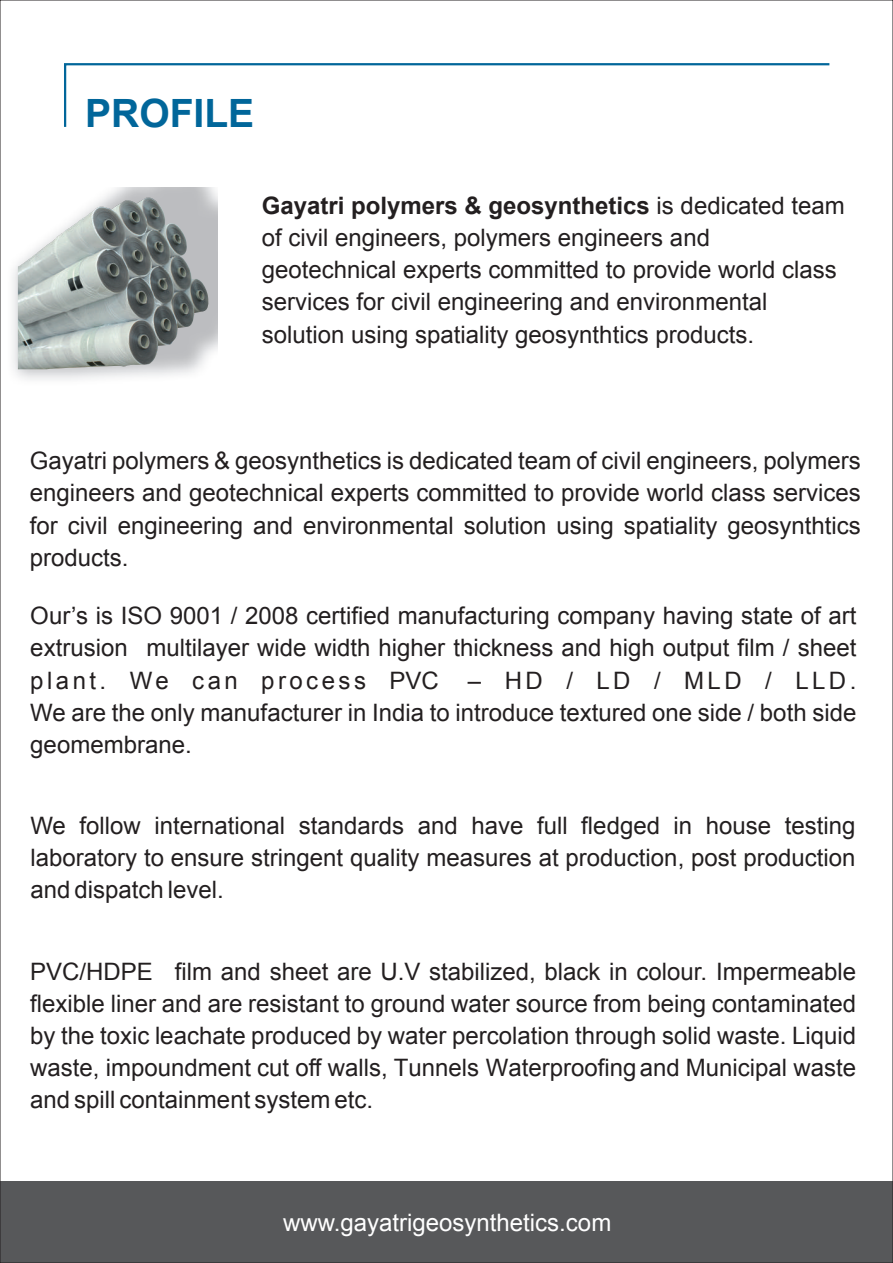
<style>
.page{position:relative;width:893px;height:1263px;background:#fff}
.page>*{position:absolute;margin:0;border:0;box-sizing:border-box;transform-origin:0 0}
.t1{font:700 39px "Arial";color:#01669a}
.t2{font:24px/32.1px "Arial";color:#231f20;text-align:justify}
.t3{font:24px "Arial";color:#fff}
.s1{font-weight:700}
</style>
<div class="page">
<div style="left:0;top:1182px;width:893px;height:81px;background:#57585a"></div>
<img style="left:12px;top:187px;width:205px;height:193px">
<img style="left:18px;top:197px;width:191px;height:172px">
<svg style="left:64px;top:63px;width:766px;height:64px"></svg>
<h1 class="t1" style="left:85px;top:98px;width:171px">PROFILE</h1>
<p class="t2" style="left:262px;top:192px;width:584px;text-align:left"><span class="s1">Gayatri polymers &amp; geosynthetics</span> is dedicated team of civil engineers, polymers engineers and geotechnical experts committed to provide world class services for civil engineering and environmental solution using spatiality geosynthtics products.</p>
<p class="t2" style="left:30px;top:447px;width:832px">Gayatri polymers &amp; geosynthetics is dedicated team of civil engineers, polymers engineers and geotechnical experts committed to provide world class services for civil engineering and environmental solution using spatiality geosynthtics products.</p>
<p class="t2" style="left:30px;top:602px;width:828px">Our’s is ISO 9001 / 2008 certified manufacturing company having state of art extrusion multilayer wide width higher thickness and high output film / sheet plant. We can process PVC – HD / LD / MLD / LLD.<br>We are the only manufacturer in India to introduce textured one side / both side geomembrane.</p>
<p class="t2" style="left:30px;top:811px;width:827px">We follow international standards and have full fledged in house testing laboratory to ensure stringent quality measures at production, post production and dispatch level.</p>
<p class="t2" style="left:30px;top:957px;width:827px">PVC/HDPE film and sheet are U.V stabilized, black in colour. Impermeable flexible liner and are resistant to ground water source from being contaminated by the toxic leachate produced by water percolation through solid waste. Liquid waste, impoundment cut off walls, Tunnels Waterproofingand Municipal waste and spill containment system etc.</p>
<p class="t3" style="left:283px;top:1213px;width:330px">www.gayatrigeosynthetics.com</p>
</div>
